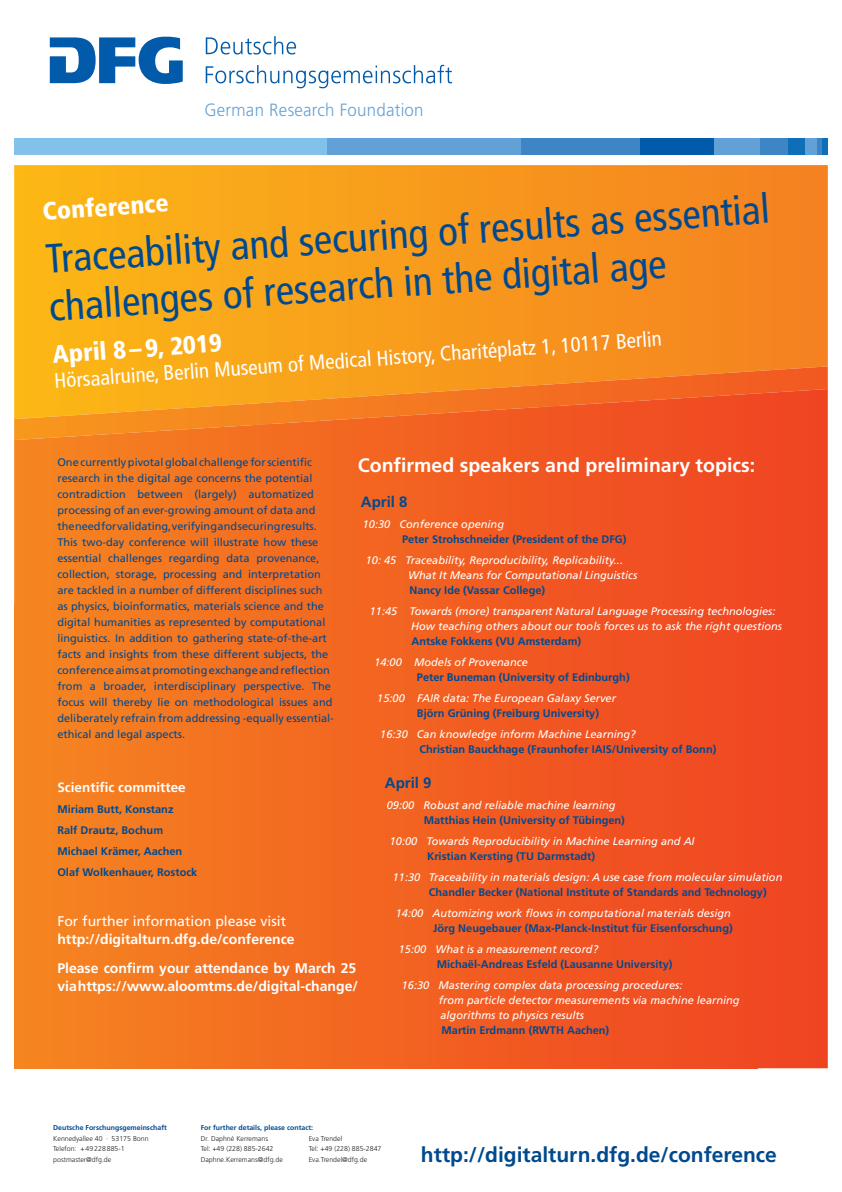
<style>
.page{position:relative;width:842px;height:1192px;background:#fff}
.page>*{position:absolute;margin:0;border:0;box-sizing:border-box;transform-origin:0 0}
.t1{font:condensed 41px/48px "Frutiger LT Std";color:#01498e}
.t2{font:900 condensed 25px "Frutiger LT Std";color:#fff}
.t3{font:condensed 21px "Frutiger LT Std";color:#fff}
.t4{font:700 21px "Frutiger LT Std";color:#01498e}
.t5{font:700 19.5px "Frutiger LT Std";color:#fff}
.t6{font:300 17.75px "Frutiger";color:#61a1d7}
.t7{font:700 15px "Frutiger LT Std";color:#01498e}
.t8{font:700 14px/28.5px "Frutiger LT Std";color:#fff}
.t9{font:14px "Frutiger LT Std";color:#fff}
.t10{font:700 13.5px "Frutiger LT Std";color:#fff}
.t11{font:11px/16px "Frutiger LT Std";color:#01498e}
.t12{font:italic 11px/15px "Frutiger LT Std";color:#fff}
.t13{font:700 11px/21px "Frutiger LT Std";color:#01498e}
.t14{font:300 7px/10.5px "Frutiger LT Std";color:#231f20}
.t15{font:700 7px "Frutiger LT Std";color:#01498e}
</style>
<div class="page">
<svg style="left:14px;top:165px;width:814px;height:201px;background:#f79b1c"></svg>
<div style="left:14px;top:138px;width:814px;height:16px;background:#82c1ea"></div>
<div style="left:822px;top:138px;width:6px;height:16px;background:#0f6eb8"></div>
<div style="left:788px;top:138px;width:17px;height:16px;background:#0f6eb8"></div>
<div style="left:640px;top:138px;width:74px;height:16px;background:#015aaa"></div>
<div style="left:816px;top:138px;width:6px;height:16px;background:#3e85c5"></div>
<div style="left:759px;top:138px;width:29px;height:16px;background:#3e85c5"></div>
<div style="left:521px;top:138px;width:119px;height:16px;background:#3e85c5"></div>
<div style="left:805px;top:138px;width:11px;height:16px;background:#61a1d7"></div>
<div style="left:714px;top:138px;width:45px;height:16px;background:#61a1d7"></div>
<div style="left:327px;top:138px;width:194px;height:16px;background:#61a1d7"></div>
<svg style="left:50px;top:37px;width:133px;height:47px"></svg>
<svg style="left:206px;top:36px;width:90px;height:19px"></svg>
<svg style="left:206px;top:65px;width:246px;height:23px"></svg>
<img style="left:14px;top:366px;width:814px;height:58px">
<img style="left:14px;top:604px;width:743px;height:464px">
<div style="left:757px;top:389px;width:71px;height:679px;background:#ef4722"></div>
<img style="left:14px;top:424px;width:336px;height:180px">
<img style="left:350px;top:406px;width:300px;height:198px">
<div style="left:650px;top:393px;width:107px;height:211px;background:#f04d22"></div>
<img style="left:252px;top:419px;width:99px;height:6px">
<img style="left:539px;top:400px;width:112px;height:7px">
<h3 class="t6" style="left:204px;top:100px;width:221px">German Research Foundation</h3>
<h1 class="t1" style="left:44px;top:235px;width:727px;rotate:-4deg">Traceability and securing of results as essential challenges of research in the digital age</h1>
<h2 class="t2" style="left:52px;top:339px;width:171px;rotate:-4deg">April 8– 9, 2019</h2>
<h2 class="t2" style="left:42px;top:197px;width:128px;rotate:-4deg">Conference</h2>
<h3 class="t3" style="left:54px;top:369px;width:610px;rotate:-4deg">Hörsaalruine, Berlin Museum of Medical History, Charitéplatz 1, 10117 Berlin</h3>
<h3 class="t5" style="left:358px;top:454px;width:399px">Confirmed speakers and preliminary topics:</h3>
<h3 class="t7" style="left:361px;top:493px;width:48px">April 8</h3>
<p class="t12" style="left:363px;top:517px;width:143px">10:30 Conference opening</p>
<p class="t13" style="left:402px;top:529px;width:226px">Peter Strohschneider (President of the DFG)</p>
<p class="t12" style="left:408px;top:553px;width:231px;text-indent:-42px">10: 45 Traceability, Reproducibility, Replicability...<br>What It Means for Computational Linguistics</p>
<p class="t13" style="left:409px;top:580px;width:137px">Nancy Ide (Vassar College)</p>
<p class="t12" style="left:411px;top:604px;width:373px;text-indent:-41px">11:45 Towards (more) transparent Natural Language Processing technologies:<br>How teaching others about our tools forces us to ask the right questions</p>
<p class="t13" style="left:411px;top:631px;width:171px">Antske Fokkens (VU Amsterdam)</p>
<p class="t12" style="left:374px;top:655px;width:155px">14:00 Models of Provenance</p>
<p class="t13" style="left:417px;top:667px;width:214px">Peter Buneman (University of Edinburgh)</p>
<p class="t12" style="left:377px;top:691px;width:240px">15:00 FAIR data: The European Galaxy Server</p>
<p class="t13" style="left:417px;top:703px;width:184px">Björn Grüning (Freiburg University)</p>
<p class="t12" style="left:380px;top:727px;width:257px">16:30 Can knowledge inform Machine Learning?</p>
<p class="t13" style="left:419px;top:739px;width:299px">Christian Bauckhage (Fraunhofer IAIS/University of Bonn)</p>
<h3 class="t7" style="left:385px;top:774px;width:48px">April 9</h3>
<p class="t12" style="left:387px;top:798px;width:230px">09:00 Robust and reliable machine learning</p>
<p class="t13" style="left:424px;top:810px;width:203px">Matthias Hein (University of Tübingen)</p>
<p class="t12" style="left:390px;top:834px;width:306px">10:00 Towards Reproducibility in Machine Learning and AI</p>
<p class="t13" style="left:427px;top:846px;width:170px">Kristian Kersting (TU Darmstadt)</p>
<p class="t12" style="left:393px;top:870px;width:391px">11:30 Traceability in materials design: A use case from molecular simulation</p>
<p class="t13" style="left:429px;top:882px;width:339px">Chandler Becker (National Institute of Standards and Technology)</p>
<p class="t12" style="left:396px;top:906px;width:336px">14:00 Automizing work flows in computational materials design</p>
<p class="t13" style="left:433px;top:918px;width:301px">Jörg Neugebauer (Max-Planck-Institut für Eisenforschung)</p>
<p class="t12" style="left:399px;top:942px;width:201px">15:00 What is a measurement record?</p>
<p class="t13" style="left:437px;top:954px;width:237px">Michaël-Andreas Esfeld (Lausanne University)</p>
<p class="t12" style="left:439px;top:978px;width:302px;text-indent:-37px">16:30 Mastering complex data processing procedures:<br>from particle detector measurements via machine learning algorithms to physics results</p>
<p class="t13" style="left:441px;top:1020px;width:169px">Martin Erdmann (RWTH Aachen)</p>
<p class="t11" style="left:57px;top:454px;width:278px">One currently pivotal global challenge for scientific research in the digital age concerns the potential contradiction between (largely) automatized processing of an ever-growing amount of data and the need for validating, verifying and securing results.<br>This two-day conference will illustrate how these essential challenges regarding data provenance, collection, storage, processing and interpretation are tackled in a number of different disciplines such as physics, bioinformatics, materials science and the digital humanities as represented by computational linguistics. In addition to gathering state-of-the-art facts and insights from these different subjects, the conference aims at promoting exchange and reflection from a broader, interdisciplinary perspective. The focus will thereby lie on methodological issues and deliberately refrain from addressing -equally essential&shy;ethical and legal aspects.</p>
<p class="t10" style="left:57px;top:780px;width:130px">Scientific committee</p>
<p class="t13" style="left:57px;top:799px;width:141px">Miriam Butt, Konstanz<br>Ralf Drautz, Bochum<br>Michael Krämer, Aachen<br>Olaf Wolkenhauer, Rostock</p>
<p class="t9" style="left:57px;top:913px;width:230px">For further information please visit</p>
<p class="t8" style="left:57px;top:925px;width:300px">http://digitalturn.dfg.de/conference<br>Please confirm your attendance by March 25</p>
<p class="t8" style="left:57px;top:972px;width:302px">via https://www.aloomtms.de/digital-change/</p>
<p class="t15" style="left:53px;top:1123px;width:115px">Deutsche Forschungsgemeinschaft</p>
<p class="t14" style="left:53px;top:1133px;width:97px">Kennedyallee 40 · 53175 Bonn<br>Telefon: + 49 228 885-1 postmaster@dfg.de</p>
<p class="t15" style="left:201px;top:1123px;width:114px">For further details, please contact:</p>
<p class="t14" style="left:201px;top:1133px;width:69px">Dr. Daphné Kerremans</p>
<p class="t14" style="left:309px;top:1133px;width:35px">Eva Trendel</p>
<p class="t14" style="left:201px;top:1143px;width:74px">Tel: +49 (228) 885-2642</p>
<p class="t14" style="left:309px;top:1143px;width:74px">Tel: +49 (228) 885-2847</p>
<p class="t14" style="left:201px;top:1154px;width:84px">Daphne.Kerremans@dfg.de</p>
<p class="t14" style="left:309px;top:1154px;width:60px">Eva.Trendel@dfg.de</p>
<h3 class="t4" style="left:421px;top:1142px;width:357px">http://digitalturn.dfg.de/conference</h3>
</div>
